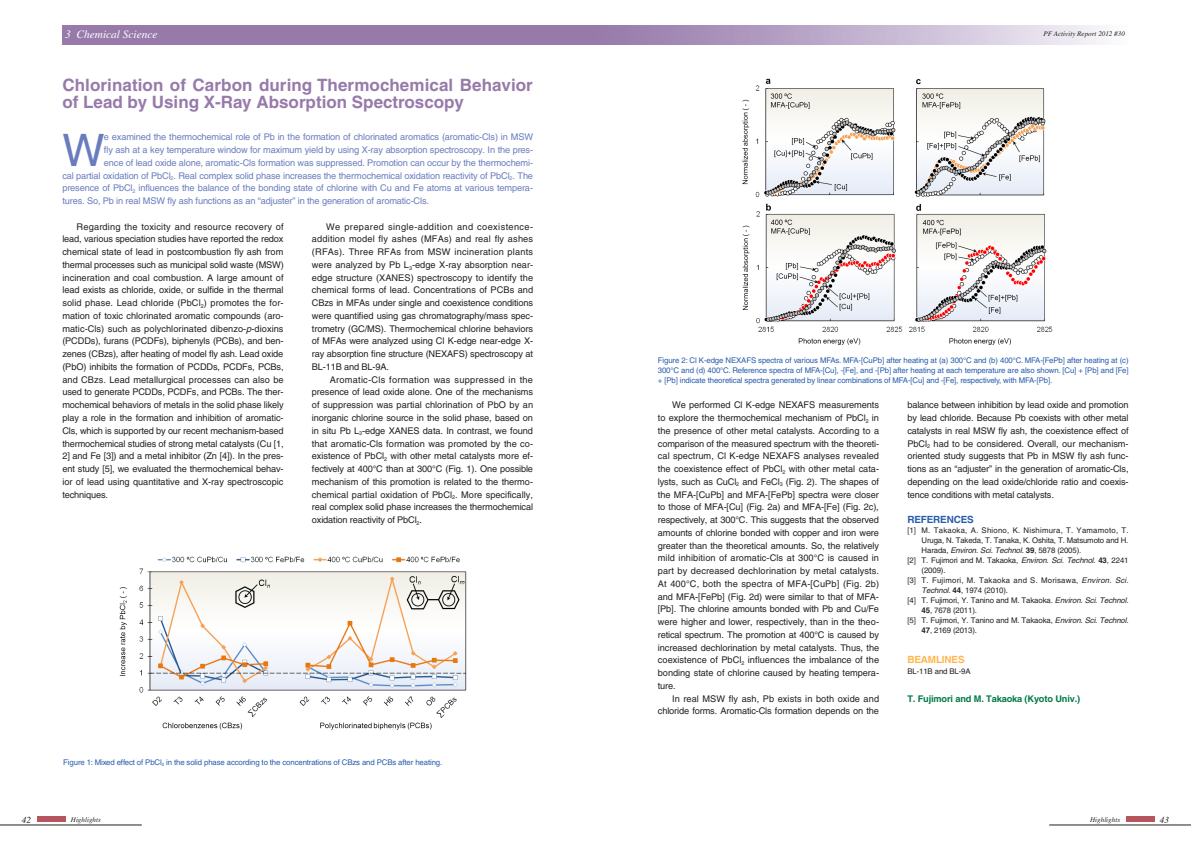
<style>
.page{position:relative;width:1191px;height:842px;background:#fff}
.page>*{position:absolute;margin:0;border:0;box-sizing:border-box;transform-origin:0 0}
.abstruct{font:44.7px "Helvetica";color:#697dbe}
.節題{font:700 17px/17px "Helvetica";letter-spacing:.005em;color:#977aaa}
.t1{font:italic 11.3px "Times";color:#fff}
.Reference{font:700 9.9px "Helvetica";letter-spacing:-.015em;color:#275caa}
.BEAMLINE{font:700 9.9px "Helvetica";letter-spacing:-.015em;color:#ffb64d}
.本文{font:9.2px/12.8px "Helvetica";letter-spacing:-.015em;color:#231f20;text-align:justify}
.abstruct-2{font:9.2px "Helvetica";letter-spacing:-.015em;color:#697dbe}
.著者{font:700 9.2px "Helvetica";letter-spacing:-.015em;color:#017a47}
.t2{font:italic 9.2px "Times";color:#231f20}
.図説明{font:7.8px/9.9px "Helvetica";letter-spacing:-.015em;color:#275caa;text-align:justify}
.文献{font:7.8px/9.9px "Helvetica";letter-spacing:-.015em;color:#231f20}
.文献-2{font:7.8px/9.9px "Helvetica";letter-spacing:.025em;color:#231f20}
.t3{font:italic 7.1px "Times";color:#231f20}
.s1{font-style:italic}
.s2{font-weight:700}
</style>
<div class="page">
<hr style="left:1049px;top:825px;width:142px;height:1px;background:#231f20">
<hr style="left:0;top:825px;width:142px;height:1px;background:#231f20">
<div style="left:37px;top:816px;width:28px;height:6px;background:#b7555f"></div>
<div style="left:1126px;top:816px;width:28px;height:6px;background:#b7555f"></div>
<div style="left:62px;top:26px;width:533px;height:19px;background:#977aaa"></div>
<div style="left:595px;top:26px;width:533px;height:19px;background:linear-gradient(to right,#9274a6,#f7f6fa)"></div>
<img style="left:119px;top:556px;width:348px;height:174px">
<img style="left:742px;top:78px;width:311px;height:267px">
<p class="t1" style="left:65px;top:28px;width:94px">3 Chemical Science</p>
<p class="t3" style="left:1043px;top:30px;width:83px">PF Activity Report 2012 #30</p>
<p class="節題" style="left:62px;top:76px;width:472px">Chlorination of Carbon during Thermochemical Behavior of Lead by Using X-Ray Absorption Spectroscopy</p>
<p class="abstruct" style="left:62px;top:124px;width:44px">W</p>
<p class="abstruct-2" style="left:104px;top:132px;width:431px">e examined the thermochemical role of Pb in the formation of chlorinated aromatics (aromatic-Cls) in MSW</p>
<p class="abstruct-2" style="left:104px;top:145px;width:430px">fly ash at a key temperature window for maximum yield by using X-ray absorption spectroscopy. In the pres-</p>
<p class="abstruct-2" style="left:104px;top:157px;width:430px">ence of lead oxide alone, aromatic-Cls formation was suppressed. Promotion can occur by the thermochemi-</p>
<p class="abstruct-2" style="left:62px;top:170px;width:472px">cal partial oxidation of PbCl<sub>2</sub>. Real complex solid phase increases the thermochemical oxidation reactivity of PbCl<sub>2</sub>. The</p>
<p class="abstruct-2" style="left:62px;top:183px;width:472px">presence of PbCl<sub>2</sub> influences the balance of the bonding state of chlorine with Cu and Fe atoms at various tempera-</p>
<p class="abstruct-2" style="left:62px;top:196px;width:368px">tures. So, Pb in real MSW fly ash functions as an “adjuster” in the generation of aromatic-Cls.</p>
<p class="本文" style="left:62px;top:220px;width:223px;text-indent:14px">Regarding the toxicity and resource recovery of lead, various speciation studies have reported the redox chemical state of lead in postcombustion fly ash from thermal processes such as municipal solid waste (MSW) incineration and coal combustion. A large amount of lead exists as chloride, oxide, or sulfide in the thermal solid phase. Lead chloride (PbCl<sub>2</sub>) promotes the for&shy;mation of toxic chlorinated aromatic compounds (aro&shy;matic-Cls) such as polychlorinated dibenzo-<span class="s1">p</span>-dioxins (PCDDs), furans (PCDFs), biphenyls (PCBs), and ben&shy;zenes (CBzs), after heating of model fly ash. Lead oxide (PbO) inhibits the formation of PCDDs, PCDFs, PCBs, and CBzs. Lead metallurgical processes can also be used to generate PCDDs, PCDFs, and PCBs. The ther&shy;mochemical behaviors of metals in the solid phase likely play a role in the formation and inhibition of aromatic-Cls, which is supported by our recent mechanism-based thermochemical studies of strong metal catalysts (Cu [1, 2] and Fe [3]) and a metal inhibitor (Zn [4]). In the pres&shy;ent study [5], we evaluated the thermochemical behav&shy;ior of lead using quantitative and X-ray spectroscopic techniques.</p>
<p class="本文" style="left:312px;top:220px;width:223px;text-indent:14px">We prepared single-addition and coexistence&shy;addition model fly ashes (MFAs) and real fly ashes (RFAs). Three RFAs from MSW incineration plants were analyzed by Pb L<sub>3</sub>-edge X-ray absorption near&shy;edge structure (XANES) spectroscopy to identify the chemical forms of lead. Concentrations of PCBs and CBzs in MFAs under single and coexistence conditions were quantified using gas chromatography/mass spec&shy;trometry (GC/MS). Thermochemical chlorine behaviors of MFAs were analyzed using Cl K-edge near-edge X&shy;ray absorption fine structure (NEXAFS) spectroscopy at BL-11B and BL-9A.</p>
<p class="本文" style="left:312px;top:373px;width:223px;text-indent:18px">Aromatic-Cls formation was suppressed in the presence of lead oxide alone. One of the mechanisms of suppression was partial chlorination of PbO by an inorganic chlorine source in the solid phase, based on in situ Pb L<sub>3</sub>-edge XANES data. In contrast, we found that aromatic-Cls formation was promoted by the co&shy;existence of PbCl<sub>2</sub> with other metal catalysts more ef&shy;fectively at 400°C than at 300°C (Fig. 1). One possible mechanism of this promotion is related to the thermo&shy;chemical partial oxidation of PbCl<sub>2</sub>. More specifically, real complex solid phase increases the thermochemical oxidation reactivity of PbCl<sub>2</sub>.</p>
<p class="図説明" style="left:63px;top:757px;width:380px">Figure 1: Mixed effect of PbCl<sub>2</sub> in the solid phase according to the concentrations of CBzs and PCBs after heating.</p>
<p class="図説明" style="left:658px;top:355px;width:472px">Figure 2: Cl K-edge NEXAFS spectra of various MFAs. MFA-[CuPb] after heating at (a) 300°C and (b) 400°C. MFA-[FePb] after heating at (c)<br>300°C and (d) 400°C. Reference spectra of MFA-[Cu], -[Fe], and -[Pb] after heating at each temperature are also shown. [Cu] + [Pb] and [Fe] + [Pb] indicate theoretical spectra generated by linear combinations of MFA-[Cu] and -[Fe], respectively, with MFA-[Pb].</p>
<p class="本文" style="left:658px;top:399px;width:223px;text-indent:14px">We performed Cl K-edge NEXAFS measurements to explore the thermochemical mechanism of PbCl<sub>2</sub> in the presence of other metal catalysts. According to a comparison of the measured spectrum with the theoreti&shy;cal spectrum, Cl K-edge NEXAFS analyses revealed the coexistence effect of PbCl<sub>2</sub> with other metal cata&shy;lysts, such as CuCl<sub>2</sub> and FeCl<sub>3</sub> (Fig. 2). The shapes of the MFA-[CuPb] and MFA-[FePb] spectra were closer to those of MFA-[Cu] (Fig. 2a) and MFA-[Fe] (Fig. 2c), respectively, at 300°C. This suggests that the observed amounts of chlorine bonded with copper and iron were greater than the theoretical amounts. So, the relatively mild inhibition of aromatic-Cls at 300°C is caused in part by decreased dechlorination by metal catalysts.<br>At 400°C, both the spectra of MFA-[CuPb] (Fig. 2b) and MFA-[FePb] (Fig. 2d) were similar to that of MFA-[Pb]. The chlorine amounts bonded with Pb and Cu/Fe were higher and lower, respectively, than in the theo&shy;retical spectrum. The promotion at 400°C is caused by increased dechlorination by metal catalysts. Thus, the coexistence of PbCl<sub>2</sub> influences the imbalance of the bonding state of chlorine caused by heating tempera&shy;ture.</p>
<p class="本文" style="left:658px;top:692px;width:223px;text-align:right">In real MSW fly ash, Pb exists in both oxide and chloride forms. Aromatic-Cls formation depends on the</p>
<p class="本文" style="left:907px;top:399px;width:223px">balance between inhibition by lead oxide and promotion by lead chloride. Because Pb coexists with other metal catalysts in real MSW fly ash, the coexistence effect of PbCl<sub>2</sub> had to be considered. Overall, our mechanism&shy;oriented study suggests that Pb in MSW fly ash func&shy;tions as an “adjuster” in the generation of aromatic-Cls, depending on the lead oxide/chloride ratio and coexis&shy;tence conditions with metal catalysts.</p>
<p class="Reference" style="left:907px;top:513px;width:68px">REFERENCES</p>
<p class="文献" style="left:921px;top:526px;width:209px;text-align:justify;text-indent:-14px">[1] M. Takaoka, A. Shiono, K. Nishimura, T. Yamamoto, T.<br>Uruga, N. Takeda, T. Tanaka, K. Oshita, T. Matsumoto and H.<br>Harada, <span class="s1">Environ. Sci. Technol</span>. <span class="s2">39</span>, 5878 (2005).</p>
<p class="文献" style="left:921px;top:555px;width:208px;text-indent:-14px">[2] T. Fujimori and M. Takaoka, <span class="s1">Environ. Sci. Technol</span>. <span class="s2">43</span>, 2241 (2009).</p>
<p class="文献-2" style="left:921px;top:575px;width:208px;text-indent:-14px">[3] T. Fujimori, M. Takaoka and S. Morisawa, <span class="s1">Environ. Sci.<br>Technol.</span> <span class="s2">44</span>, 1974 (2010).</p>
<p class="文献" style="left:921px;top:595px;width:208px;text-indent:-14px">[4] T. Fujimori, Y. Tanino and M. Takaoka. <span class="s1">Environ. Sci. Technol.<br></span><span class="s2">45</span>, 7678 (2011).</p>
<p class="文献" style="left:921px;top:615px;width:208px;text-indent:-14px">[5] T. Fujimori, Y. Tanino and M. Takaoka, <span class="s1">Environ. Sci. Technol.<br></span><span class="s2">47</span>, 2169 (2013).</p>
<p class="BEAMLINE" style="left:907px;top:654px;width:59px">BEAMLINES</p>
<p class="文献" style="left:907px;top:666px;width:65px">BL-11B and BL-9A</p>
<p class="著者" style="left:907px;top:693px;width:174px">T. Fujimori and M. Takaoka (Kyoto Univ.)</p>
<p class="t2" style="left:22px;top:814px;width:11px">42</p>
<p class="t3" style="left:71px;top:816px;width:31px">Highlights</p>
<p class="t3" style="left:1090px;top:816px;width:31px">Highlights</p>
<p class="t2" style="left:1159px;top:814px;width:11px">43</p>
</div>
